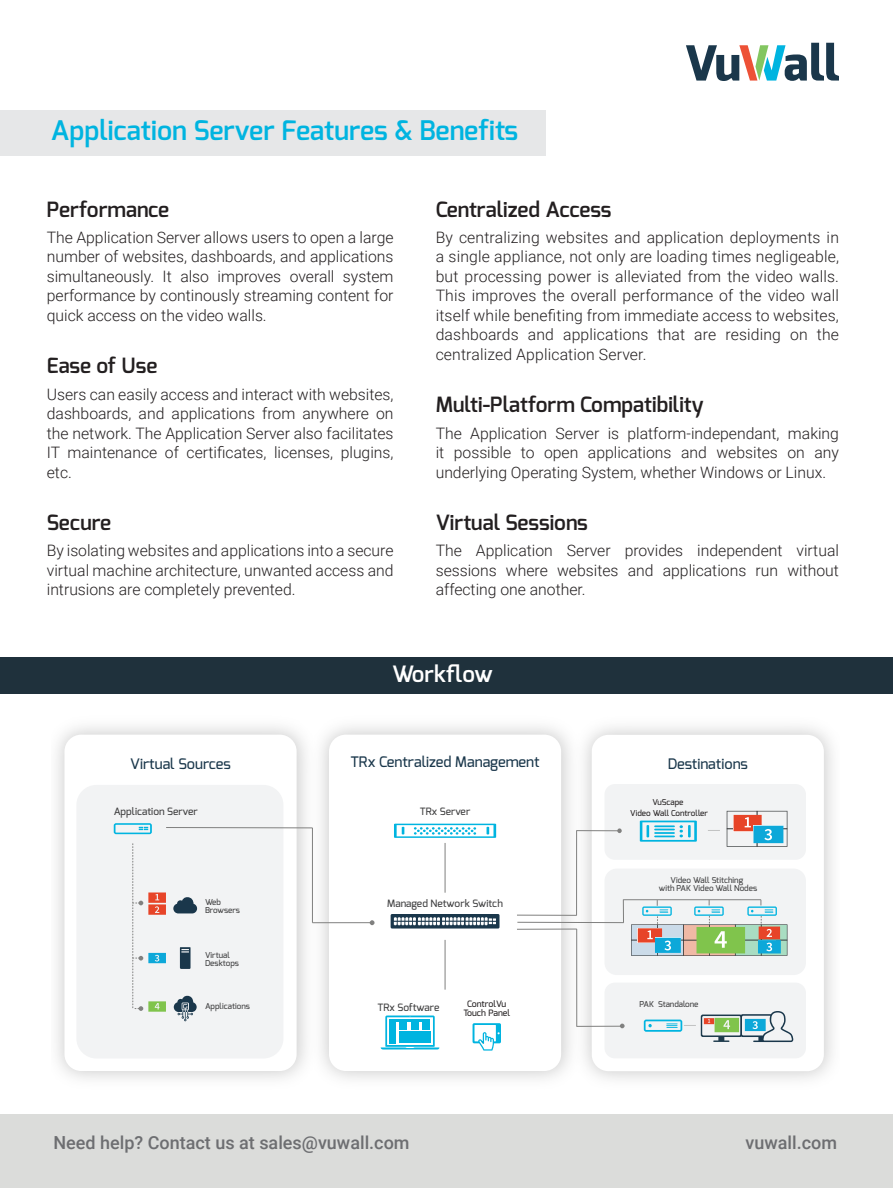
<style>
.page{position:relative;width:893px;height:1188px;background:#fff}
.page>*{position:absolute;margin:0;border:0;box-sizing:border-box;transform-origin:0 0}
.t1{font:600 27px "Exo";color:#00b4e0}
.t2{font:600 22.5px "Exo";color:#fff}
.t3{font:600 21px "Exo";color:#231f20}
.t4{font:500 18px "Roboto";color:#6d6e71}
.t5{font:300 15.75px/19.5px "Roboto";color:#231f20;text-align:justify}
.t6{font:500 14.55px "Exo";color:#1a374b}
.t7{font:500 10.05px "Exo";color:#3e3e3f}
.t8{font:500 8.7px/9.4px "Exo";color:#231f20;text-align:center}
.t9{font:500 8.1px/7.6px "Exo";color:#3e3e3f}
.t10{font:500 8.1px/10.8px "Exo";color:#231f20;text-align:center}
</style>
<div class="page">
<div style="left:0;top:110px;width:546px;height:46px;background:#e6e7e8"></div>
<div style="left:0;top:1115px;width:893px;height:73px;background:#dbdcda"></div>
<svg style="left:686px;top:43px;width:153px;height:38px"></svg>
<div style="left:329px;top:735px;width:232px;height:336px;background:#fff;border-radius:17px"></div>
<div style="left:76px;top:785px;width:207px;height:274px;background:#f2f3f4;border-radius:20px"></div>
<svg style="left:173px;top:897px;width:24px;height:16px"></svg>
<svg style="left:180px;top:947px;width:11px;height:22px"></svg>
<svg style="left:174px;top:996px;width:23px;height:25px"></svg>
<div style="left:604px;top:784px;width:202px;height:76px;background:#f2f3f4;border-radius:10px"></div>
<div style="left:604px;top:983px;width:202px;height:75px;background:#f2f3f4;border-radius:10px"></div>
<div style="left:604px;top:869px;width:202px;height:106px;background:#f2f3f4;border-radius:12px"></div>
<svg style="left:391px;top:914px;width:108px;height:15px"></svg>
<svg style="left:394px;top:824px;width:102px;height:14px"></svg>
<svg style="left:640px;top:821px;width:57px;height:21px"></svg>
<svg style="left:114px;top:823px;width:38px;height:11px"></svg>
<svg style="left:727px;top:811px;width:60px;height:36px"></svg>
<svg style="left:644px;top:1011px;width:149px;height:31px"></svg>
<hr style="left:445px;top:843px;width:1px;height:50px;background:#80807f">
<hr style="left:445px;top:940px;width:1px;height:50px;background:#80807f">
<hr style="left:312px;top:922px;width:60px;height:1px;background:#80807f">
<hr style="left:312px;top:828px;width:1px;height:95px;background:#80807f">
<hr style="left:166px;top:827px;width:146px;height:1px;background:#80807f">
<svg style="left:370px;top:920px;width:4px;height:5px"></svg>
<hr style="left:517px;top:915px;width:60px;height:1px;background:#80807f">
<hr style="left:576px;top:830px;width:1px;height:85px;background:#80807f">
<hr style="left:576px;top:830px;width:43px;height:1px;background:#80807f">
<svg style="left:617px;top:828px;width:5px;height:5px"></svg>
<hr style="left:517px;top:922px;width:107px;height:1px;background:#80807f">
<svg style="left:623px;top:900px;width:1px;height:23px"></svg>
<hr style="left:623px;top:899px;width:138px;height:1px;background:#80807f">
<svg style="left:631px;top:900px;width:156px;height:56px"></svg>
<hr style="left:517px;top:929px;width:60px;height:1px;background:#80807f">
<hr style="left:576px;top:929px;width:1px;height:98px;background:#80807f">
<hr style="left:577px;top:1026px;width:45px;height:1px;background:#80807f">
<svg style="left:620px;top:1024px;width:5px;height:4px"></svg>
<svg style="left:381px;top:1016px;width:58px;height:34px"></svg>
<hr style="left:389px;top:1019px;width:41px;height:2px;background:#00b4e0">
<div style="left:411px;top:1022px;width:7px;height:8px;background:#00b4e0"></div>
<div style="left:423px;top:1022px;width:7px;height:8px;background:#00b4e0"></div>
<div style="left:389px;top:1022px;width:7px;height:22px;background:#00b4e0"></div>
<div style="left:399px;top:1022px;width:8px;height:8px;background:#00b4e0"></div>
<div style="left:399px;top:1032px;width:31px;height:11px;background:#00b4e0"></div>
<svg style="left:473px;top:1023px;width:28px;height:28px"></svg>
<svg style="left:708px;top:830px;width:12px;height:1px"></svg>
<svg style="left:133px;top:844px;width:33px;height:168px"></svg>
<div style="left:0;top:657px;width:893px;height:37px;background:#1f313c"></div>
<h1 class="t1" style="left:51px;top:119px;width:469px">Application Server Features &amp; Benefits</h1>
<h3 class="t3" style="left:47px;top:200px;width:124px">Performance</h3>
<p class="t5" style="left:47px;top:229px;width:348px">The Application Server allows users to open a large number of websites, dashboards, and applications simultaneously. It also improves overall system performance by continously streaming content for quick access on the video walls.</p>
<h3 class="t3" style="left:47px;top:357px;width:112px">Ease of Use</h3>
<p class="t5" style="left:47px;top:384px;width:348px">Users can easily access and interact with websites, dashboards, and applications from anywhere on the network. The Application Server also facilitates IT maintenance of certificates, licenses, plugins, etc.</p>
<h3 class="t3" style="left:47px;top:514px;width:66px">Secure</h3>
<p class="t5" style="left:47px;top:541px;width:348px">By isolating websites and applications into a secure virtual machine architecture, unwanted access and intrusions are completely prevented.</p>
<h3 class="t3" style="left:436px;top:200px;width:177px">Centralized Access</h3>
<p class="t5" style="left:436px;top:227px;width:405px">By centralizing websites and application deployments in a single appliance, not only are loading times negligeable, but processing power is alleviated from the video walls.<br>This improves the overall performance of the video wall itself while benefiting from immediate access to websites, dashboards and applications that are residing on the centralized Application Server.</p>
<h3 class="t3" style="left:436px;top:396px;width:270px">Multi-Platform Compatibility</h3>
<p class="t5" style="left:436px;top:425px;width:405px">The Application Server is platform-independant, making it possible to open applications and websites on any underlying Operating System, whether Windows or Linux.</p>
<h3 class="t3" style="left:436px;top:514px;width:154px">Virtual Sessions</h3>
<p class="t5" style="left:436px;top:542px;width:405px">The Application Server provides independent virtual sessions where websites and applications run without affecting one another.</p>
<p class="t6" style="left:130px;top:758px;width:102px">Virtual Sources</p>
<p class="t7" style="left:114px;top:807px;width:85px">Application Server</p>
<p class="t9" style="left:205px;top:900px;width:36px">Web<br>Browsers</p>
<p class="t9" style="left:205px;top:952px;width:35px">Virtual<br>Desktops</p>
<p class="t9" style="left:205px;top:1004px;width:46px">Applications</p>
<h2 class="t2" style="left:392px;top:659px;width:102px">Workflow</h2>
<p class="t6" style="left:350px;top:755px;width:191px">TRx Centralized Management</p>
<p class="t7" style="left:420px;top:807px;width:52px">TRx Server</p>
<p class="t7" style="left:387px;top:900px;width:117px">Managed Network Switch</p>
<p class="t7" style="left:378px;top:1003px;width:63px">TRx Software</p>
<p class="t8" style="left:463px;top:1000px;width:48px">ControlVu<br>Touch Panel</p>
<p class="t6" style="left:668px;top:757px;width:82px">Destinations</p>
<p class="t10" style="left:630px;top:797px;width:79px">VuScape<br>Video Wall Controller</p>
<p class="t9" style="left:659px;top:876px;width:100px;line-height:8.7px;text-align:center">Video Wall Stitching<br>with PAK Video Wall Nodes</p>
<p class="t9" style="left:640px;top:1001px;width:60px">PAK Standalone</p>
<p class="t4" style="left:53px;top:1136px;width:358px">Need help? Contact us at sales@vuwall.com</p>
<p class="t4" style="left:745px;top:1135px;width:93px">vuwall.com</p>
</div>
